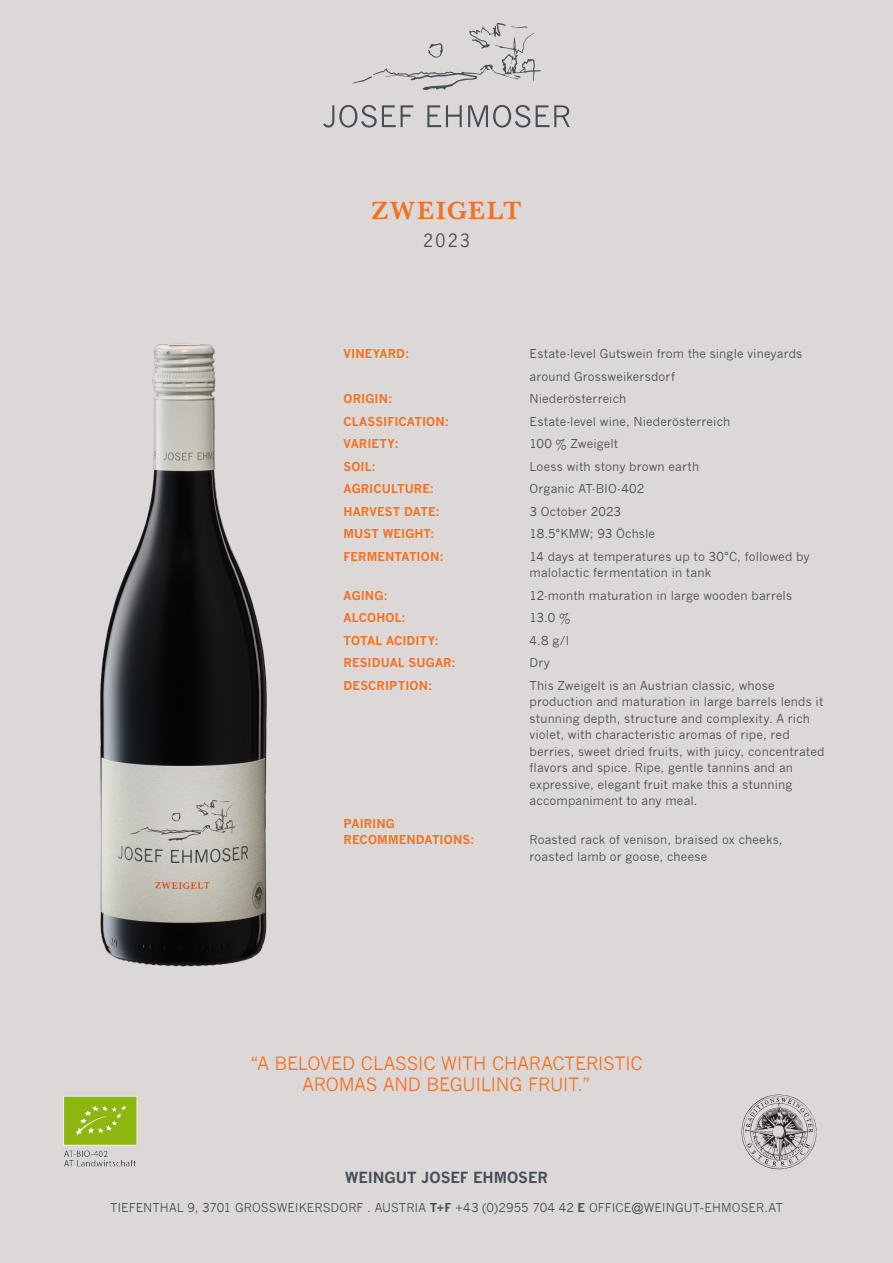
<style>
.page{position:relative;width:893px;height:1263px;background:#dcd8d7}
.page>*{position:absolute;margin:0;border:0;box-sizing:border-box;transform-origin:0 0}
.t1{font:600 25.95px "Baskerville";letter-spacing:.065em;color:#f37121}
.t2{font:18px/21.6px "News Gothic";letter-spacing:-.015em;color:#f37121;text-align:center}
.t3{font:17.4px "News Gothic Std";color:#434f57}
.t4{font:700 15px "News Gothic";letter-spacing:-.005em;color:#434f57}
.t5{font:12px/16.5px "News Gothic";letter-spacing:.01em;color:#434f57}
.t6{font:700 12px/16.5px "News Gothic";letter-spacing:.005em;color:#f37121}
.s1{font-weight:700}
</style>
<div class="page">
<svg style="left:352px;top:23px;width:189px;height:67px"></svg>
<svg style="left:323px;top:105px;width:90px;height:23px"></svg>
<svg style="left:427px;top:105px;width:35px;height:22px"></svg>
<svg style="left:468px;top:105px;width:62px;height:23px"></svg>
<svg style="left:536px;top:105px;width:34px;height:22px"></svg>
<img style="left:100px;top:343px;width:167px;height:624px">
<svg style="left:741px;top:1094px;width:76px;height:75px"></svg>
<img style="left:63px;top:1096px;width:74px;height:71px">
<h1 class="t1" style="left:371px;top:192px;width:152px">ZWEIGELT</h1>
<h3 class="t3" style="left:423px;top:229px;width:48px">2023</h3>
<p class="t6" style="left:344px;top:345px;width:67px">VINEYARD:</p>
<p class="t5" style="left:530px;top:343px;width:274px;line-height:22.5px">Estate-level Gutswein from the single vineyards around Grossweikersdorf</p>
<p class="t6" style="left:344px;top:390px;width:50px">ORIGIN:</p>
<p class="t5" style="left:530px;top:391px;width:98px">Niederösterreich</p>
<p class="t6" style="left:344px;top:413px;width:107px">CLASSIFICATION:</p>
<p class="t5" style="left:530px;top:413px;width:202px">Estate-level wine, Niederösterreich</p>
<p class="t6" style="left:344px;top:435px;width:57px">VARIETY:</p>
<p class="t5" style="left:530px;top:436px;width:90px">100 % Zweigelt</p>
<p class="t6" style="left:344px;top:458px;width:34px">SOIL:</p>
<p class="t5" style="left:530px;top:458px;width:171px">Loess with stony brown earth</p>
<p class="t6" style="left:344px;top:480px;width:92px">AGRICULTURE:</p>
<p class="t5" style="left:530px;top:481px;width:116px">Organic AT-BIO-402</p>
<p class="t6" style="left:344px;top:503px;width:98px">HARVEST DATE:</p>
<p class="t5" style="left:530px;top:503px;width:93px">3 October 2023</p>
<p class="t6" style="left:344px;top:525px;width:93px">MUST WEIGHT:</p>
<p class="t5" style="left:530px;top:526px;width:127px">18.5°KMW; 93 Öchsle</p>
<p class="t6" style="left:344px;top:548px;width:102px">FERMENTATION:</p>
<p class="t5" style="left:530px;top:548px;width:282px">14 days at temperatures up to 30°C, followed by malolactic fermentation in tank</p>
<p class="t6" style="left:344px;top:587px;width:46px">AGING:</p>
<p class="t5" style="left:530px;top:587px;width:264px">12-month maturation in large wooden barrels</p>
<p class="t6" style="left:344px;top:609px;width:64px">ALCOHOL:</p>
<p class="t5" style="left:530px;top:610px;width:42px">13.0 %</p>
<p class="t6" style="left:344px;top:632px;width:97px">TOTAL ACIDITY:</p>
<p class="t5" style="left:530px;top:632px;width:41px">4.8 g/l</p>
<p class="t6" style="left:344px;top:654px;width:114px">RESIDUAL SUGAR:</p>
<p class="t5" style="left:530px;top:655px;width:22px">Dry</p>
<p class="t6" style="left:344px;top:677px;width:90px">DESCRIPTION:</p>
<p class="t5" style="left:530px;top:677px;width:296px">This Zweigelt is an Austrian classic, whose production and maturation in large barrels lends it stunning depth, structure and complexity. A rich violet, with characteristic aromas of ripe, red berries, sweet dried fruits, with juicy, concentrated flavors and spice. Ripe, gentle tannins and an expressive, elegant fruit make this a stunning accompaniment to any meal.</p>
<p class="t6" style="left:344px;top:815px;width:132px">PAIRING<br>RECOMMENDATIONS:</p>
<p class="t5" style="left:530px;top:832px;width:255px">Roasted rack of venison, braised ox cheeks, roasted lamb or goose, cheese</p>
<h2 class="t2" style="left:250px;top:1052px;width:394px">“A BELOVED CLASSIC WITH CHARACTERISTIC<br>AROMAS AND BEGUILING FRUIT.”</h2>
<p class="t4" style="left:345px;top:1168px;width:204px">WEINGUT JOSEF EHMOSER</p>
<p class="t5" style="left:110px;top:1199px;width:674px">TIEFENTHAL 9, 3701 GROSSWEIKERSDORF . AUSTRIA <span class="s1">T+F</span> +43 (0)2955 704 42 <span class="s1">E</span> OFFICE@WEINGUT--EHMOSER.AT</p>
</div>
